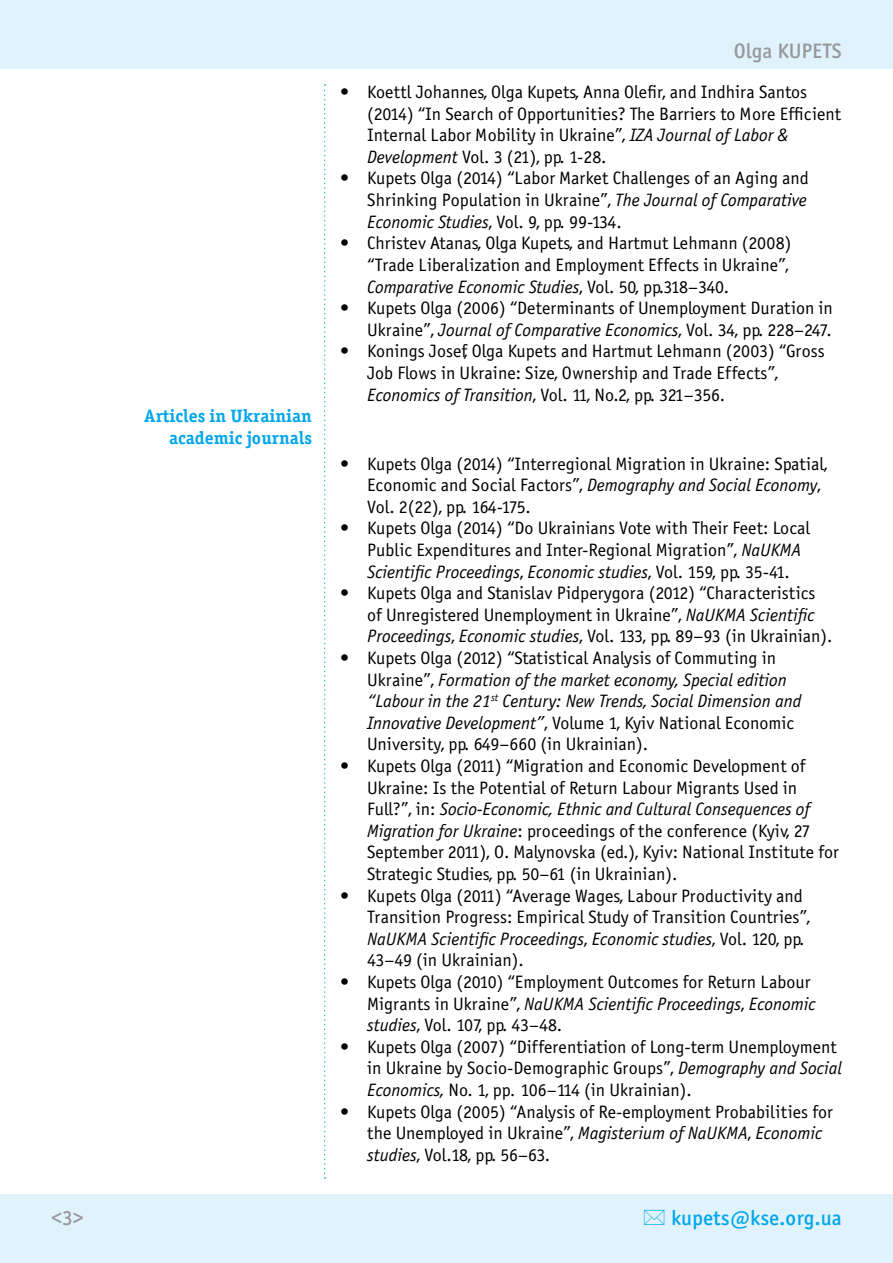
<style>
.page{position:relative;width:893px;height:1263px;background:#fff}
.page>*{position:absolute;margin:0;border:0;box-sizing:border-box;transform-origin:0 0}
.t1{font:21px "Officina Sans Medium ITC";color:#00a6eb}
.t2{font:21px "Officina Sans Medium ITC";color:#98989c}
.t3{font:18px/21.6px "Officina Sans Book ITC";color:#000}
.t4{font:18px/21.6px "Officina Serif Bold ITC";color:#00a6eb;text-align:right}
.s1{font-style:italic}
</style>
<div class="page">
<div style="left:0;top:0;width:893px;height:68px;background:#e0f3fc"></div>
<div style="left:0;top:1195px;width:893px;height:68px;background:#e0f3fc"></div>
<svg style="left:324px;top:84px;width:2px;height:1095px"></svg>
<p class="t2" style="left:734px;top:38px;width:110px">Olga KUPETS</p>
<p class="t4" style="left:144px;top:405px;width:169px">Articles in Ukrainian academic journals</p>
<p class="t3" style="left:367px;top:81px;width:475px;text-indent:-27px">• Koettl Johannes, Olga Kupets, Anna Olefir, and Indhira Santos (2014) “In Search of Opportunities? The Barriers to More Efficient Internal Labor Mobility in Ukraine”, <span class="s1">IZA Journal of Labor &amp; Development</span> Vol. 3 (21), pp. 1-28.</p>
<p class="t3" style="left:367px;top:168px;width:443px;text-align:justify;text-indent:-27px">• Kupets Olga (2014) “Labor Market Challenges of an Aging and Shrinking Population in Ukraine”, <span class="s1">The Journal of Comparative Economic Studies</span>, Vol. 9, pp. 99-134.</p>
<p class="t3" style="left:367px;top:233px;width:426px;text-indent:-27px">• Christev Atanas, Olga Kupets, and Hartmut Lehmann (2008) “Trade Liberalization and Employment Effects in Ukraine”,<br><span class="s1">Comparative Economic Studies</span>, Vol. 50, pp.318–340.</p>
<p class="t3" style="left:340px;top:297px;width:494px;text-align:right">• Kupets Olga (2006) “Determinants of Unemployment Duration in<br>Ukraine”, <span class="s1">Journal of Comparative Economics</span>, Vol. 34, pp. 228–247.</p>
<p class="t3" style="left:367px;top:341px;width:459px;text-indent:-27px">• Konings Josef, Olga Kupets and Hartmut Lehmann (2003) “Gross<br>Job Flows in Ukraine: Size, Ownership and Trade Effects”,<br><span class="s1">Economics of Transition</span>, Vol. 11, No.2, pp. 321–356.</p>
<p class="t3" style="left:367px;top:453px;width:462px;text-indent:-27px">• Kupets Olga (2014) “Interregional Migration in Ukraine: Spatial,<br>Economic and Social Factors”, <span class="s1">Demography and Social Economy</span>,<br>Vol. 2(22), pp. 164-175.</p>
<p class="t3" style="left:367px;top:518px;width:445px;text-indent:-27px">• Kupets Olga (2014) “Do Ukrainians Vote with Their Feet: Local<br>Public Expenditures and Inter-Regional Migration”, <span class="s1">NaUKMA<br>Scientific Proceedings</span>, <span class="s1">Economic studies</span>, Vol. 159, pp. 35-41.</p>
<p class="t3" style="left:367px;top:582px;width:467px;text-indent:-27px">• Kupets Olga and Stanislav Pidperygora (2012) “Characteristics of Unregistered Unemployment in Ukraine”, <span class="s1">NaUKMA Scientific<br>Proceedings</span>, <span class="s1">Economic studies</span>, Vol. 133, pp. 89–93 (in Ukrainian).</p>
<p class="t3" style="left:367px;top:647px;width:436px;text-indent:-27px">• Kupets Olga (2012) “Statistical Analysis of Commuting in Ukraine”, <span class="s1">Formation of the market economy, Special edition “Labour in the 21</span><sup>st</sup> <span class="s1">Century: New Trends, Social Dimension and Innovative Development”</span>, Volume 1, Kyiv National Economic University, pp. 649–660 (in Ukrainian).</p>
<p class="t3" style="left:367px;top:755px;width:473px;text-indent:-27px">• Kupets Olga (2011) “Migration and Economic Development of Ukraine: Is the Potential of Return Labour Migrants Used in Full?”, in: <span class="s1">Socio-Economic, Ethnic and Cultural Consequences of Migration for Ukraine</span>: proceedings of the conference (Kyiv, 27<br>September 2011), O. Malynovska (ed.), Kyiv: National Institute for Strategic Studies, pp. 50–61 (in Ukrainian).</p>
<p class="t3" style="left:367px;top:885px;width:445px;text-indent:-27px">• Kupets Olga (2011) “Average Wages, Labour Productivity and Transition Progress: Empirical Study of Transition Countries”, <span class="s1">NaUKMA Scientific Proceedings</span>, <span class="s1">Economic studies</span>, Vol. 120, pp.<br>43–49 (in Ukrainian).</p>
<p class="t3" style="left:367px;top:971px;width:450px;text-indent:-27px">• Kupets Olga (2010) “Employment Outcomes for Return Labour<br>Migrants in Ukraine”, <span class="s1">NaUKMA Scientific Proceedings</span>, <span class="s1">Economic studies</span>, Vol. 107, pp. 43–48.</p>
<p class="t3" style="left:367px;top:1036px;width:476px;text-indent:-27px">• Kupets Olga (2007) “Differentiation of Long-term Unemployment in Ukraine by Socio-Demographic Groups”, <span class="s1">Demography and Social<br>Economics,</span> No. 1, pp<span class="s1">.</span> 106–114 (in Ukrainian).</p>
<p class="t3" style="left:367px;top:1101px;width:467px;text-indent:-27px">• Kupets Olga (2005) “Analysis of Re-employment Probabilities for the Unemployed in Ukraine”, <span class="s1">Magisterium of NaUKMA</span>, <span class="s1">Economic studies</span>, Vol.18, pp. 56–63.</p>
<p class="t2" style="left:51px;top:1205px;width:34px">&lt;3&gt;</p>
<p class="t1" style="left:671px;top:1205px;width:172px">kupets@kse.org.ua</p>
</div>
